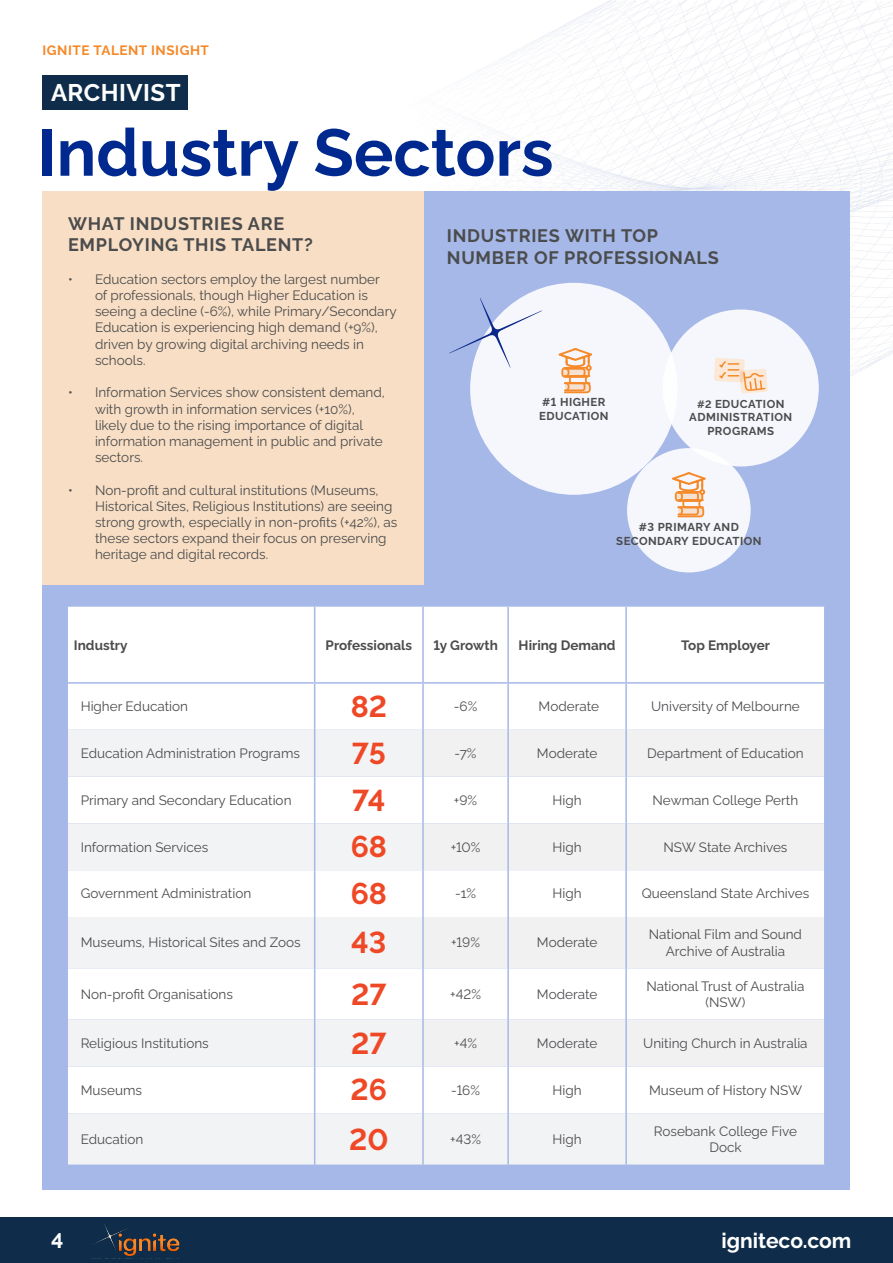
<style>
.page{position:relative;width:893px;height:1263px;background:#fff}
.page>*{position:absolute;margin:0;border:0;box-sizing:border-box;transform-origin:0 0}
.t1{font:700 66px "Raleway";color:#00298f}
.t2{font:700 30px "Raleway";color:#ef4826}
.t3{font:700 24px "Raleway";letter-spacing:.02em;color:#fff}
.t4{font:700 21px "Raleway";color:#fff}
.t5{font:700 18px/21.6px "Raleway";letter-spacing:.04em;color:#4b4c4d}
.t6{font:13.5px/16.2px "Raleway";color:#4b4c4d}
.t7{font:13.5px/16.2px "Raleway";color:#4d4c4f;text-align:center}
.t8{font:700 13.5px "Raleway";color:#4b4c4d}
.t9{font:700 13.5px "Raleway";letter-spacing:.04em;color:#f68929}
.t10{font:700 11.4px/13.6px "Raleway";letter-spacing:.04em;color:#4b4c4d;text-align:center}
.s1{font-size:10.65px}
</style>
<div class="page">
<img style="left:42px;top:0;width:851px;height:545px">
<div style="left:0;top:1218px;width:893px;height:45px;background:#0f2d4a"></div>
<img style="left:92px;top:1223px;width:88px;height:33px">
<div style="left:43px;top:192px;width:807px;height:998px;background:#a6b8e7"></div>
<div style="left:68px;top:607px;width:756px;height:123px;background:#fff"></div>
<div style="left:424px;top:684px;width:400px;height:429px;background:#fff"></div>
<svg style="left:68px;top:730px;width:354px;height:434px;background:#f7f7f8"></svg>
<div style="left:424px;top:730px;width:400px;height:46px;background:#f1f1f2"></div>
<div style="left:424px;top:823px;width:400px;height:47px;background:#f1f1f2"></div>
<div style="left:424px;top:917px;width:400px;height:51px;background:#f1f1f2"></div>
<div style="left:424px;top:1019px;width:400px;height:47px;background:#f1f1f2"></div>
<div style="left:424px;top:1113px;width:400px;height:51px;background:#f2f3f4"></div>
<hr style="left:314px;top:607px;width:1px;height:75px;background:#a6b8e7">
<hr style="left:422px;top:607px;width:2px;height:75px;background:#a6b8e7">
<hr style="left:507px;top:607px;width:2px;height:75px;background:#a6b8e7">
<hr style="left:625px;top:607px;width:2px;height:75px;background:#a6b8e7">
<hr style="left:68px;top:682px;width:247px;height:2px;background:#a6b8e7">
<hr style="left:315px;top:682px;width:108px;height:2px;background:#a6b8e7">
<hr style="left:314px;top:684px;width:1px;height:46px;background:#a6b8e7">
<hr style="left:423px;top:682px;width:85px;height:2px;background:#a6b8e7">
<hr style="left:422px;top:684px;width:2px;height:46px;background:#a6b8e7">
<hr style="left:508px;top:682px;width:118px;height:2px;background:#a6b8e7">
<hr style="left:507px;top:684px;width:2px;height:46px;background:#a6b8e7">
<hr style="left:626px;top:682px;width:199px;height:2px;background:#a6b8e7">
<hr style="left:625px;top:684px;width:2px;height:46px;background:#a6b8e7">
<hr style="left:314px;top:776px;width:1px;height:47px;background:#a6b8e7">
<hr style="left:507px;top:776px;width:2px;height:47px;background:#a6b8e7">
<hr style="left:625px;top:776px;width:2px;height:47px;background:#a6b8e7">
<hr style="left:314px;top:823px;width:1px;height:47px;background:#a6b8e7">
<hr style="left:507px;top:823px;width:2px;height:47px;background:#a6b8e7">
<hr style="left:625px;top:823px;width:2px;height:47px;background:#a6b8e7">
<hr style="left:314px;top:870px;width:1px;height:47px;background:#a6b8e7">
<hr style="left:507px;top:870px;width:2px;height:47px;background:#a6b8e7">
<hr style="left:625px;top:870px;width:2px;height:47px;background:#a6b8e7">
<hr style="left:314px;top:917px;width:1px;height:51px;background:#a6b8e7">
<hr style="left:507px;top:917px;width:2px;height:51px;background:#a6b8e7">
<hr style="left:625px;top:917px;width:2px;height:51px;background:#a6b8e7">
<hr style="left:314px;top:968px;width:1px;height:51px;background:#a6b8e7">
<hr style="left:507px;top:968px;width:2px;height:51px;background:#a6b8e7">
<hr style="left:625px;top:968px;width:2px;height:51px;background:#a6b8e7">
<hr style="left:314px;top:1019px;width:1px;height:47px;background:#a6b8e7">
<hr style="left:507px;top:1019px;width:2px;height:47px;background:#a6b8e7">
<hr style="left:625px;top:1019px;width:2px;height:47px;background:#a6b8e7">
<hr style="left:314px;top:1066px;width:1px;height:47px;background:#a6b8e7">
<hr style="left:507px;top:1066px;width:2px;height:47px;background:#a6b8e7">
<hr style="left:625px;top:1066px;width:2px;height:47px;background:#a6b8e7">
<hr style="left:314px;top:730px;width:1px;height:46px;background:#a6b8e7">
<hr style="left:507px;top:730px;width:2px;height:46px;background:#a6b8e7">
<hr style="left:625px;top:730px;width:2px;height:46px;background:#a6b8e7">
<hr style="left:314px;top:1113px;width:1px;height:51px;background:#a6b8e7">
<hr style="left:507px;top:1113px;width:2px;height:51px;background:#a6b8e7">
<hr style="left:625px;top:1113px;width:2px;height:51px;background:#a6b8e7">
<div style="left:43px;top:192px;width:381px;height:393px;background:#f8dec4"></div>
<div style="left:627px;top:448px;width:124px;height:124px;background:#f5f7fc;border-radius:50%"></div>
<div style="left:663px;top:309px;width:156px;height:157px;background:#f5f7fc;border-radius:50%"></div>
<div style="left:470px;top:283px;width:207px;height:212px;background:#f5f7fc;border-radius:50%"></div>
<svg style="left:449px;top:298px;width:93px;height:70px"></svg>
<svg style="left:671px;top:318px;width:35px;height:199px"></svg>
<svg style="left:559px;top:348px;width:33px;height:45px"></svg>
<svg style="left:714px;top:358px;width:54px;height:35px"></svg>
<div style="left:43px;top:75px;width:145px;height:34px;background:#0f2d4a"></div>
<p class="t9" style="left:43px;top:40px;width:168px">IGNITE TALENT INSIGHT</p>
<p class="t3" style="left:51px;top:74px;width:131px">ARCHIVIST</p>
<p class="t1" style="left:38px;top:101px;width:517px">Industry Sectors</p>
<p class="t5" style="left:68px;top:211px;width:246px">WHAT INDUSTRIES ARE<br>EMPLOYING THIS TALENT?</p>
<p class="t6" style="left:95px;top:270px;width:303px;text-indent:-27px">• Education sectors employ the largest number<br>of professionals, though Higher Education is seeing a decline (-6%), while Primary/Secondary Education is experiencing high demand (+9%), driven by growing digital archiving needs in schools.</p>
<p class="t6" style="left:95px;top:383px;width:291px;text-indent:-27px">• Information Services show consistent demand, with growth in information services (+10%), likely due to the rising importance of digital information management in public and private sectors.</p>
<p class="t6" style="left:95px;top:480px;width:304px;text-indent:-27px">• Non-profit and cultural institutions (Museums, Historical Sites, Religious Institutions) are seeing strong growth, especially in non-profits (+42%), as these sectors expand their focus on preserving heritage and digital records.</p>
<p class="t5" style="left:447px;top:224px;width:273px">INDUSTRIES WITH TOP<br>NUMBER OF PROFESSIONALS</p>
<p class="t10" style="left:539px;top:394px;width:71px;text-align:left">#1 HIGHER<br>EDUCATION</p>
<p class="t10" style="left:689px;top:396px;width:104px"><span class="s1">#2</span> EDUCATION<br>ADMINISTRATION<br>PROGRAMS</p>
<p class="t10" style="left:616px;top:519px;width:147px">#3 PRIMARY AND<br>SECONDARY EDUCATION</p>
<p class="t8" style="left:74px;top:634px;width:55px">Industry</p>
<p class="t8" style="left:326px;top:634px;width:88px">Professionals</p>
<p class="t8" style="left:433px;top:634px;width:66px">1y Growth</p>
<p class="t8" style="left:519px;top:634px;width:99px">Hiring Demand</p>
<p class="t8" style="left:681px;top:634px;width:90px">Top Employer</p>
<p class="t6" style="left:81px;top:697px;width:109px">Higher Education</p>
<p class="t2" style="left:351px;top:683px;width:38px">82</p>
<p class="t7" style="left:454px;top:697px;width:25px">-6%</p>
<p class="t7" style="left:539px;top:697px;width:62px">Moderate</p>
<p class="t7" style="left:651px;top:697px;width:150px">University of Melbourne</p>
<p class="t6" style="left:81px;top:744px;width:221px">Education Administration Programs</p>
<p class="t2" style="left:352px;top:730px;width:35px">75</p>
<p class="t7" style="left:455px;top:744px;width:24px">-7%</p>
<p class="t7" style="left:537px;top:744px;width:62px">Moderate</p>
<p class="t7" style="left:647px;top:744px;width:158px">Department of Education</p>
<p class="t6" style="left:81px;top:790px;width:212px">Primary and Secondary Education</p>
<p class="t2" style="left:352px;top:777px;width:35px">74</p>
<p class="t7" style="left:454px;top:790px;width:25px">+9%</p>
<p class="t7" style="left:553px;top:790px;width:31px">High</p>
<p class="t7" style="left:653px;top:790px;width:147px">Newman College Perth</p>
<p class="t6" style="left:81px;top:837px;width:129px">Information Services</p>
<p class="t2" style="left:351px;top:823px;width:38px">68</p>
<p class="t7" style="left:451px;top:837px;width:31px">+10%</p>
<p class="t7" style="left:553px;top:837px;width:31px">High</p>
<p class="t7" style="left:663px;top:837px;width:126px">NSW State Archives</p>
<p class="t6" style="left:81px;top:884px;width:172px">Government Administration</p>
<p class="t2" style="left:351px;top:870px;width:38px">68</p>
<p class="t7" style="left:455px;top:884px;width:23px">-1%</p>
<p class="t7" style="left:553px;top:884px;width:31px">High</p>
<p class="t7" style="left:642px;top:884px;width:169px">Queensland State Archives</p>
<p class="t6" style="left:81px;top:933px;width:222px">Museums, Historical Sites and Zoos</p>
<p class="t2" style="left:351px;top:919px;width:37px">43</p>
<p class="t7" style="left:451px;top:933px;width:30px">+19%</p>
<p class="t7" style="left:537px;top:933px;width:62px">Moderate</p>
<p class="t7" style="left:649px;top:925px;width:155px">National Film and Sound<br>Archive of Australia</p>
<p class="t6" style="left:81px;top:984px;width:154px">Non-profit Organisations</p>
<p class="t2" style="left:351px;top:971px;width:37px">27</p>
<p class="t7" style="left:450px;top:984px;width:32px">+42%</p>
<p class="t7" style="left:537px;top:984px;width:62px">Moderate</p>
<p class="t7" style="left:646px;top:976px;width:160px">National Trust of Australia (NSW)</p>
<p class="t6" style="left:81px;top:1033px;width:130px">Religious Institutions</p>
<p class="t2" style="left:351px;top:1020px;width:37px">27</p>
<p class="t7" style="left:454px;top:1033px;width:24px">+4%</p>
<p class="t7" style="left:537px;top:1033px;width:62px">Moderate</p>
<p class="t7" style="left:643px;top:1033px;width:166px">Uniting Church in Australia</p>
<p class="t6" style="left:81px;top:1080px;width:63px">Museums</p>
<p class="t2" style="left:351px;top:1067px;width:38px">26</p>
<p class="t7" style="left:451px;top:1080px;width:30px">-16%</p>
<p class="t7" style="left:553px;top:1080px;width:31px">High</p>
<p class="t7" style="left:649px;top:1080px;width:155px">Museum of History NSW</p>
<p class="t6" style="left:81px;top:1129px;width:64px">Education</p>
<p class="t2" style="left:349px;top:1116px;width:41px">20</p>
<p class="t7" style="left:450px;top:1129px;width:32px">+43%</p>
<p class="t7" style="left:553px;top:1129px;width:31px">High</p>
<p class="t7" style="left:654px;top:1121px;width:145px">Rosebank College Five<br>Dock</p>
<h3 class="t4" style="left:51px;top:1224px;width:14px">4</h3>
<h3 class="t4" style="left:721px;top:1224px;width:131px">igniteco.com</h3>
</div>
